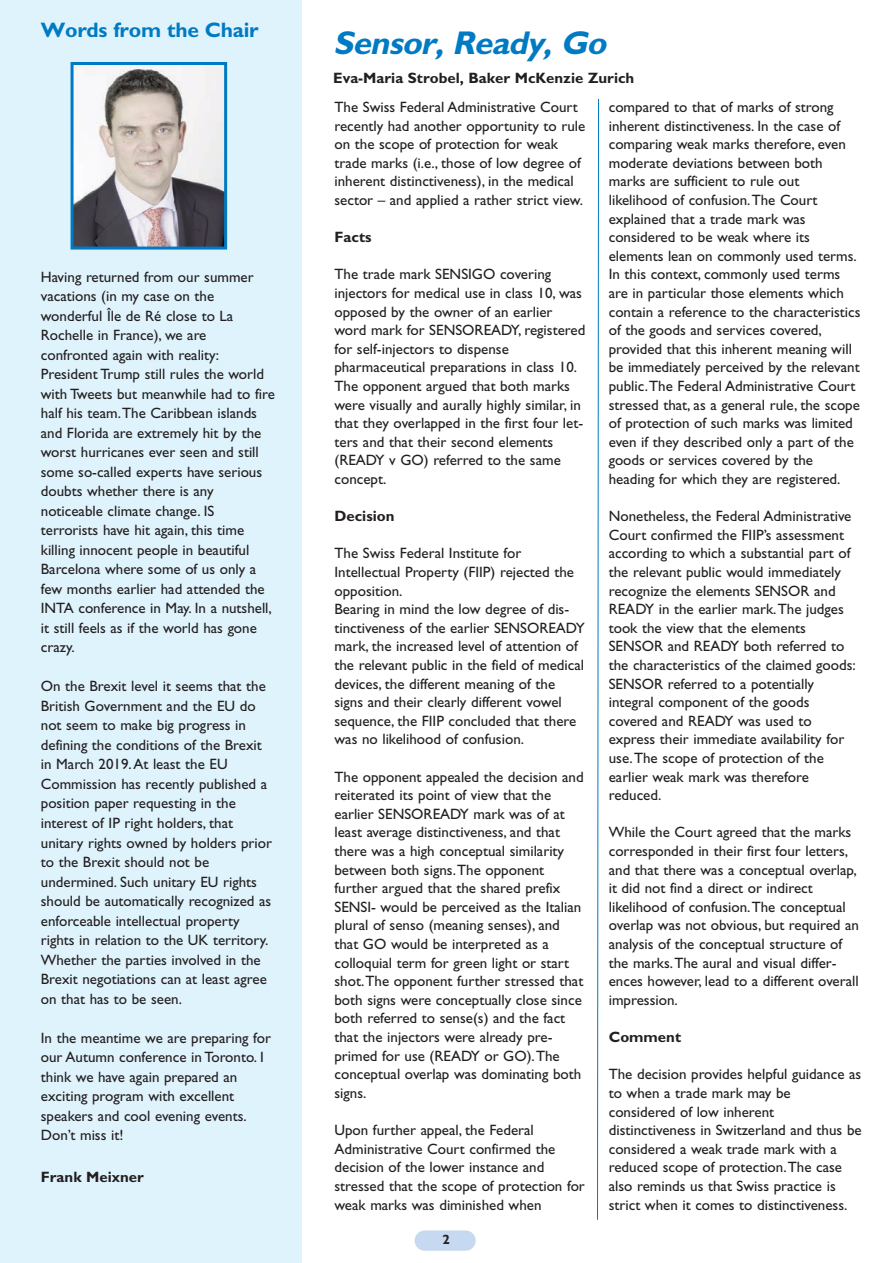
<style>
.page{position:relative;width:893px;height:1263px;background:#fff}
.page>*{position:absolute;margin:0;border:0;box-sizing:border-box;transform-origin:0 0}
.t1{font:italic 700 33px "Gill Sans Std";color:#007bc3}
.t2{font:700 21px "Gill Sans Std";letter-spacing:-.01em;color:#007bc3}
.t3{font:15px/18.6px "Gill Sans Std";color:#231f20}
.t4{font:700 15px "Gill Sans Std";color:#231f20}
.t5{font:700 13.5px "Gill Sans Std";color:#231f20}
</style>
<div class="page">
<svg style="left:597px;top:99px;width:2px;height:1121px;background:#7fbce0"></svg>
<div style="left:415px;top:1230px;width:61px;height:21px;background:#c6d9f0;border-radius:10px"></div>
<div style="left:0;top:0;width:302px;height:1263px;background:#dff3fc"></div>
<img style="left:75px;top:66px;width:148px;height:180px">
<div style="left:71px;top:62px;width:156px;height:188px;border:3px solid #007bc3"></div>
<h2 class="t2" style="left:41px;top:22px;width:219px">Words from the Chair</h2>
<p class="t3" style="left:41px;top:268px;width:236px;line-height:19.5px">Having returned from our summer vacations (in my case on the wonderful Île de Ré close to La<br>Rochelle in France), we are confronted again with reality:<br>President Trump still rules the world with Tweets but meanwhile had to fire half his team. The Caribbean islands and Florida are extremely hit by the worst hurricanes ever seen and still some so-called experts have serious doubts whether there is any noticeable climate change. IS terrorists have hit again, this time killing innocent people in beautiful<br>Barcelona where some of us only a few months earlier had attended the<br>INTA conference in May. In a nutshell, it still feels as if the world has gone crazy.</p>
<p class="t3" style="left:41px;top:678px;width:233px;line-height:19.5px">On the Brexit level it seems that the British Government and the EU do not seem to make big progress in defining the conditions of the Brexit in March 2019. At least the EU Commission has recently published a position paper requesting in the interest of IP right holders, that unitary rights owned by holders prior to the Brexit should not be undermined. Such unitary EU rights should be automatically recognized as enforceable intellectual property rights in relation to the UK territory.<br>Whether the parties involved in the Brexit negotiations can at least agree on that has to be seen.</p>
<p class="t3" style="left:41px;top:1029px;width:232px;line-height:19.5px">In the meantime we are preparing for our Autumn conference in Toronto. I think we have again prepared an exciting program with excellent speakers and cool evening events.<br>Don’t miss it!</p>
<p class="t4" style="left:41px;top:1171px;width:104px">Frank Meixner</p>
<h1 class="t1" style="left:333px;top:31px;width:281px">Sensor, Ready, Go</h1>
<p class="t4" style="left:333px;top:72px;width:303px">Eva-Maria Strobel, Baker McKenzie Zurich</p>
<p class="t3" style="left:334px;top:99px;width:252px">The Swiss Federal Administrative Court recently had another opportunity to rule on the scope of protection for weak trade marks (i.e., those of low degree of inherent distinctiveness), in the medical sector – and applied a rather strict view.</p>
<p class="t4" style="left:334px;top:231px;width:39px">Facts</p>
<p class="t3" style="left:334px;top:266px;width:252px">The trade mark SENSIGO covering injectors for medical use in class 10, was opposed by the owner of an earlier word mark for SENSOREADY, registered for self-injectors to dispense pharmaceutical preparations in class 10.<br>The opponent argued that both marks were visually and aurally highly similar, in that they overlapped in the first four let&shy;ters and that their second elements (READY v GO) referred to the same concept.</p>
<p class="t4" style="left:334px;top:510px;width:61px">Decision</p>
<p class="t3" style="left:334px;top:545px;width:252px">The Swiss Federal Institute for Intellectual Property (FIIP) rejected the opposition.<br>Bearing in mind the low degree of dis&shy;tinctiveness of the earlier SENSOREADY mark, the increased level of attention of the relevant public in the field of medical devices, the different meaning of the signs and their clearly different vowel sequence, the FIIP concluded that there was no likelihood of confusion.</p>
<p class="t3" style="left:334px;top:769px;width:251px">The opponent appealed the decision and reiterated its point of view that the earlier SENSOREADY mark was of at least average distinctiveness, and that there was a high conceptual similarity between both signs. The opponent further argued that the shared prefix SENSI- would be perceived as the Italian plural of senso (meaning senses), and that GO would be interpreted as a colloquial term for green light or start shot. The opponent further stressed that both signs were conceptually close since both referred to sense(s) and the fact that the injectors were already pre&shy;primed for use (READY or GO). The conceptual overlap was dominating both signs.</p>
<p class="t3" style="left:334px;top:1122px;width:252px">Upon further appeal, the Federal Administrative Court confirmed the decision of the lower instance and stressed that the scope of protection for weak marks was diminished when</p>
<p class="t5" style="left:443px;top:1234px;width:9px">2</p>
<p class="t3" style="left:609px;top:99px;width:253px">compared to that of marks of strong inherent distinctiveness. In the case of comparing weak marks therefore, even moderate deviations between both marks are sufficient to rule out likelihood of confusion. The Court explained that a trade mark was considered to be weak where its elements lean on commonly used terms.<br>In this context, commonly used terms are in particular those elements which contain a reference to the characteristics of the goods and services covered, provided that this inherent meaning will be immediately perceived by the relevant public. The Federal Administrative Court stressed that, as a general rule, the scope of protection of such marks was limited even if they described only a part of the goods or services covered by the heading for which they are registered.</p>
<p class="t3" style="left:609px;top:508px;width:248px">Nonetheless, the Federal Administrative Court confirmed the FIIP’s assessment according to which a substantial part of the relevant public would immediately recognize the elements SENSOR and READY in the earlier mark. The judges took the view that the elements SENSOR and READY both referred to the characteristics of the claimed goods:<br>SENSOR referred to a potentially integral component of the goods covered and READY was used to express their immediate availability for use. The scope of protection of the earlier weak mark was therefore reduced.</p>
<p class="t3" style="left:609px;top:824px;width:252px">While the Court agreed that the marks corresponded in their first four letters, and that there was a conceptual overlap, it did not find a direct or indirect likelihood of confusion. The conceptual overlap was not obvious, but required an analysis of the conceptual structure of the marks. The aural and visual differ&shy;ences however, lead to a different overall impression.</p>
<p class="t4" style="left:609px;top:1031px;width:74px">Comment</p>
<p class="t3" style="left:609px;top:1066px;width:254px">The decision provides helpful guidance as to when a trade mark may be<br>considered of low inherent distinctiveness in Switzerland and thus be considered a weak trade mark with a reduced scope of protection. The case also reminds us that Swiss practice is strict when it comes to distinctiveness.</p>
</div>
